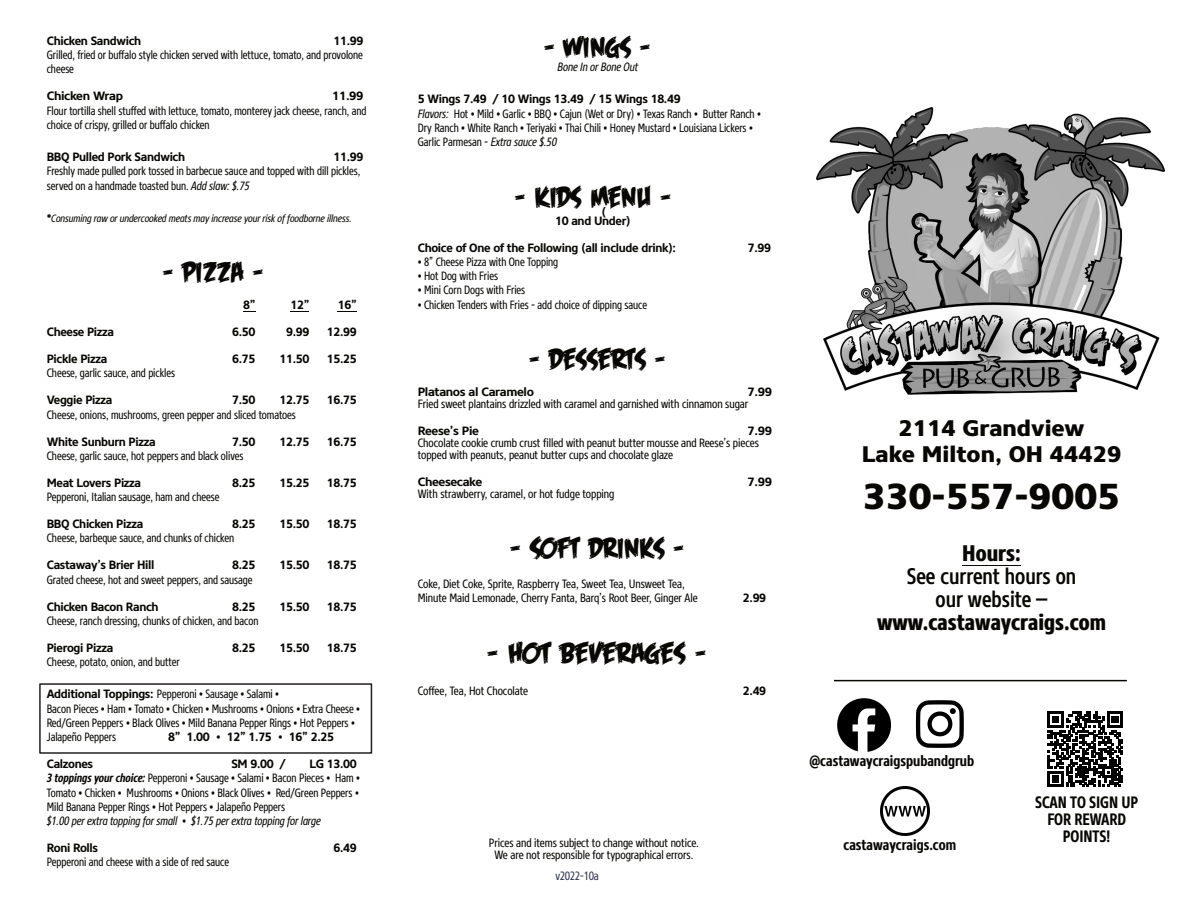
<style>
.page{position:relative;width:1188px;height:918px;background:#fff}
.page>*{position:absolute;margin:0;border:0;box-sizing:border-box;transform-origin:0 0}
.t1{font:800 36px "Core Sans N75";color:#080704}
.t2{font:30px "Feastof Flesh BB";letter-spacing:.03em;color:#080704;scale:.95 1}
.t3{font:30px "Feastof Flesh BB";letter-spacing:.03em;color:#080704}
.t4{font:800 22.5px/26.2px "Core Sans N75";color:#080704;text-align:center}
.t5{font:800 22.5px "Core Sans N77 Cn";color:#080704}
.t6{font:500 22.5px/23.1px "Core Sans N57 Cn";color:#080704;text-align:center}
.t7{font:700 16.5px/17.2px "Core Sans N67 Cn";letter-spacing:-.005em;color:#080704;text-align:center;scale:.95 1}
.t8{font:700 15px "Core Sans N67 Cn";color:#080704}
.t9{font:12px/14.2px "Core Sans N47 Cn";letter-spacing:-.005em;color:#080704;scale:.95 1}
.t10{font:700 12px/9px "Core Sans N65";letter-spacing:-.03em;color:#080704;scale:.95 1}
.t11{font:12px/12px "Core Sans N47 Cn";letter-spacing:-.005em;color:#080704}
.t12{font:italic 12px "Core Sans N47 Cn";letter-spacing:-.005em;color:#080704;scale:.95 1}
.t13{font:700 12px "Core Sans N65";letter-spacing:-.03em;color:#080704}
.t14{font:12px "Core Sans N47 Cn";letter-spacing:-.03em;color:#313951}
.t15{font:italic 10.5px "Core Sans N47 Cn";letter-spacing:-.005em;color:#080704}
.s1{font-style:italic}
.s2{font-family:"Core Sans N65";font-weight:700}
.s3{font-family:"Core Sans N67 Cn";font-weight:700;font-style:italic}
</style>
<div class="page">
<svg style="left:243px;top:311px;width:12px;height:1px"></svg>
<svg style="left:291px;top:311px;width:18px;height:1px"></svg>
<svg style="left:338px;top:311px;width:19px;height:1px"></svg>
<hr style="left:962px;top:565px;width:59px;height:1px;background:#080704">
<img style="left:837px;top:698px;width:54px;height:54px">
<img style="left:915px;top:700px;width:49px;height:48px">
<hr style="left:834px;top:680px;width:293px;height:1px;background:#080704">
<img style="left:881px;top:786px;width:49px;height:49px">
<div style="left:39px;top:683px;width:333px;height:71px;border:2px solid #231f20"></div>
<svg style="left:1048px;top:712px;width:75px;height:75px"></svg>
<img style="left:817px;top:108px;width:348px;height:287px">
<p class="t10" style="left:47px;top:37px;width:101px">Chicken Sandwich</p>
<p class="t10" style="left:334px;top:37px;width:33px">11.99</p>
<p class="t9" style="left:47px;top:49px;width:334px">Grilled, fried or buffalo style chicken served with lettuce, tomato, and provolone cheese</p>
<p class="t13" style="left:47px;top:92px;width:78px">Chicken Wrap</p>
<p class="t13" style="left:332px;top:92px;width:33px">11.99</p>
<p class="t9" style="left:47px;top:104px;width:338px">Flour tortilla shell stuffed with lettuce, tomato, monterey jack cheese, ranch, and choice of crispy, grilled or buffalo chicken</p>
<p class="t10" style="left:47px;top:153px;width:147px">BBQ Pulled Pork Sandwich</p>
<p class="t10" style="left:334px;top:153px;width:33px">11.99</p>
<p class="t9" style="left:47px;top:165px;width:332px">Freshly made pulled pork tossed in barbecue sauce and topped with dill pickles, served on a handmade toasted bun. <span class="s1">Add slaw: $.75</span></p>
<p class="t15" style="left:47px;top:214px;width:307px"><sup>*</sup>Consuming raw or undercooked meats may increase your risk of foodborne illness.</p>
<h2 class="t2" style="left:163px;top:256px;width:108px">- PIZZA -</h2>
<p class="t10" style="left:243px;top:301px;width:15px">8”</p>
<p class="t10" style="left:291px;top:301px;width:22px">12”</p>
<p class="t10" style="left:338px;top:301px;width:22px">16”</p>
<p class="t10" style="left:47px;top:328px;width:72px">Cheese Pizza</p>
<p class="t10" style="left:232px;top:328px;width:26px">6.50</p>
<p class="t10" style="left:286px;top:328px;width:26px">9.99</p>
<p class="t10" style="left:327px;top:328px;width:33px">12.99</p>
<p class="t10" style="left:47px;top:355px;width:65px">Pickle Pizza</p>
<p class="t10" style="left:232px;top:355px;width:26px">6.75</p>
<p class="t10" style="left:280px;top:355px;width:33px">11.50</p>
<p class="t10" style="left:327px;top:355px;width:33px">15.25</p>
<p class="t9" style="left:47px;top:367px;width:137px">Cheese, garlic sauce, and pickles</p>
<p class="t10" style="left:47px;top:397px;width:70px">Veggie Pizza</p>
<p class="t10" style="left:232px;top:397px;width:26px">7.50</p>
<p class="t10" style="left:280px;top:397px;width:33px">12.75</p>
<p class="t10" style="left:327px;top:397px;width:33px">16.75</p>
<p class="t9" style="left:47px;top:408px;width:264px">Cheese, onions, mushrooms, green pepper and sliced tomatoes</p>
<p class="t10" style="left:47px;top:438px;width:116px">White Sunburn Pizza</p>
<p class="t10" style="left:232px;top:438px;width:26px">7.50</p>
<p class="t10" style="left:280px;top:438px;width:33px">12.75</p>
<p class="t10" style="left:327px;top:438px;width:33px">16.75</p>
<p class="t9" style="left:47px;top:449px;width:209px">Cheese, garlic sauce, hot peppers and black olives</p>
<p class="t10" style="left:47px;top:479px;width:101px">Meat Lovers Pizza</p>
<p class="t10" style="left:232px;top:479px;width:26px">8.25</p>
<p class="t10" style="left:280px;top:479px;width:33px">15.25</p>
<p class="t10" style="left:327px;top:479px;width:33px">18.75</p>
<p class="t9" style="left:47px;top:491px;width:183px">Pepperoni, Italian sausage, ham and cheese</p>
<p class="t10" style="left:47px;top:520px;width:103px">BBQ Chicken Pizza</p>
<p class="t10" style="left:232px;top:520px;width:26px">8.25</p>
<p class="t10" style="left:280px;top:520px;width:33px">15.50</p>
<p class="t10" style="left:327px;top:520px;width:33px">18.75</p>
<p class="t9" style="left:47px;top:532px;width:199px">Cheese, barbeque sauce, and chunks of chicken</p>
<p class="t10" style="left:47px;top:562px;width:115px">Castaway’s Brier Hill</p>
<p class="t10" style="left:232px;top:562px;width:26px">8.25</p>
<p class="t10" style="left:280px;top:562px;width:33px">15.50</p>
<p class="t10" style="left:327px;top:562px;width:33px">18.75</p>
<p class="t9" style="left:47px;top:573px;width:218px">Grated cheese, hot and sweet peppers, and sausage</p>
<p class="t10" style="left:47px;top:603px;width:119px">Chicken Bacon Ranch</p>
<p class="t10" style="left:232px;top:603px;width:26px">8.25</p>
<p class="t10" style="left:280px;top:603px;width:33px">15.50</p>
<p class="t10" style="left:327px;top:603px;width:33px">18.75</p>
<p class="t9" style="left:47px;top:614px;width:224px">Cheese, ranch dressing, chunks of chicken, and bacon</p>
<p class="t10" style="left:47px;top:644px;width:71px">Pierogi Pizza</p>
<p class="t10" style="left:232px;top:644px;width:26px">8.25</p>
<p class="t10" style="left:280px;top:644px;width:33px">15.50</p>
<p class="t10" style="left:327px;top:644px;width:33px">18.75</p>
<p class="t9" style="left:47px;top:656px;width:141px">Cheese, potato, onion, and butter</p>
<p class="t9" style="left:47px;top:688px;width:331px"><span class="s2">Additional Toppings:</span> Pepperoni • Sausage • Salami •<br>Bacon Pieces • Ham • Tomato • Chicken • Mushrooms • Onions • Extra Cheese • Red/Green Peppers • Black Olives • Mild Banana Pepper Rings • Hot Peppers • Jalapeño Peppers</p>
<p class="t10" style="left:168px;top:733px;width:176px">8” 1.00 • 12” 1.75 • 16” 2.25</p>
<p class="t10" style="left:47px;top:760px;width:50px">Calzones</p>
<p class="t10" style="left:231px;top:760px;width:59px">SM 9.00 /</p>
<p class="t10" style="left:310px;top:760px;width:51px">LG 13.00</p>
<p class="t9" style="left:47px;top:772px;width:331px;text-align:justify"><span class="s3">3 toppings your choice:</span> Pepperoni • Sausage • Salami • Bacon Pieces • Ham • Tomato • Chicken • Mushrooms • Onions • Black Olives • Red/Green Peppers • Mild Banana Pepper Rings • Hot Peppers • Jalapeño Peppers</p>
<p class="t12" style="left:47px;top:816px;width:290px">$1.00 per extra topping for small • $1.75 per extra topping for large</p>
<p class="t10" style="left:47px;top:844px;width:56px">Roni Rolls</p>
<p class="t10" style="left:333px;top:844px;width:26px">6.49</p>
<p class="t9" style="left:47px;top:856px;width:194px">Pepperoni and cheese with a side of red sauce</p>
<h2 class="t2" style="left:544px;top:31px;width:114px">- WINGS -</h2>
<p class="t12" style="left:558px;top:62px;width:86px">Bone In or Bone Out</p>
<p class="t10" style="left:418px;top:96px;width:278px">5 Wings 7.49 / 10 Wings 13.49 / 15 Wings 18.49</p>
<p class="t9" style="left:418px;top:107px;width:363px"><span class="s1">Flavors:</span> Hot • Mild • Garlic • BBQ • Cajun (Wet or Dry) • Texas Ranch • Butter Ranch •<br>Dry Ranch • White Ranch • Teriyaki • Thai Chili • Honey Mustard • Louisiana Lickers •<br>Garlic Parmesan - <span class="s1">Extra sauce $.50</span></p>
<h2 class="t2" style="left:515px;top:181px;width:166px">- KIDS MENU -</h2>
<p class="t10" style="left:555px;top:208px;width:81px;text-indent:46px">(<br>10 and Under)</p>
<p class="t10" style="left:418px;top:244px;width:273px">Choice of One of the Following (all include drink):</p>
<p class="t10" style="left:748px;top:244px;width:26px">7.99</p>
<p class="t9" style="left:418px;top:255px;width:149px">• 8” Cheese Pizza with One Topping</p>
<p class="t9" style="left:418px;top:270px;width:86px">• Hot Dog with Fries</p>
<p class="t9" style="left:418px;top:284px;width:115px">• Mini Corn Dogs with Fries</p>
<p class="t9" style="left:418px;top:298px;width:243px">• Chicken Tenders with Fries - add choice of dipping sauce</p>
<h2 class="t2" style="left:529px;top:343px;width:145px">- DESSERTS -</h2>
<p class="t13" style="left:418px;top:387px;width:118px">Platanos al Caramelo</p>
<p class="t13" style="left:747px;top:387px;width:26px">7.99</p>
<p class="t11" style="left:418px;top:399px;width:332px">Fried sweet plantains drizzled with caramel and garnished with cinnamon sugar</p>
<p class="t13" style="left:418px;top:426px;width:63px">Reese’s Pie</p>
<p class="t13" style="left:747px;top:426px;width:26px">7.99</p>
<p class="t11" style="left:418px;top:438px;width:343px">Chocolate cookie crumb crust filled with peanut butter mousse and Reese’s pieces topped with peanuts, peanut butter cups and chocolate glaze</p>
<p class="t13" style="left:418px;top:477px;width:66px">Cheesecake</p>
<p class="t13" style="left:747px;top:477px;width:26px">7.99</p>
<p class="t11" style="left:418px;top:489px;width:198px">With strawberry, caramel, or hot fudge topping</p>
<h2 class="t2" style="left:510px;top:532px;width:185px">- SOFT DRINKS -</h2>
<p class="t11" style="left:418px;top:578px;width:281px;line-height:14.2px">Coke, Diet Coke, Sprite, Raspberry Tea, Sweet Tea, Unsweet Tea,<br>Minute Maid Lemonade, Cherry Fanta, Barq’s Root Beer, Ginger Ale</p>
<p class="t10" style="left:743px;top:595px;width:26px">2.99</p>
<h2 class="t3" style="left:487px;top:637px;width:220px">- HOT BEVERAGES -</h2>
<p class="t11" style="left:418px;top:686px;width:112px">Coffee, Tea, Hot Chocolate</p>
<p class="t10" style="left:743px;top:687px;width:26px">2.49</p>
<p class="t11" style="left:489px;top:838px;width:212px;text-align:center">Prices and items subject to change without notice.<br>We are not responsible for typographical errors.</p>
<p class="t14" style="left:555px;top:871px;width:45px">v2022-10a</p>
<h3 class="t4" style="left:862px;top:417px;width:261px">2114 Grandview<br>Lake Milton, OH 44429</h3>
<h1 class="t1" style="left:863px;top:482px;width:259px">330-557-9005</h1>
<h3 class="t5" style="left:962px;top:545px;width:60px">Hours:</h3>
<h3 class="t6" style="left:907px;top:567px;width:171px">See current hours on our website –</h3>
<h3 class="t5" style="left:877px;top:614px;width:231px">www.castawaycraigs.com</h3>
<p class="t8" style="left:809px;top:756px;width:166px">@castawaycraigspubandgrub</p>
<p class="t8" style="left:844px;top:839px;width:114px">castawaycraigs.com</p>
<h3 class="t7" style="left:1035px;top:795px;width:110px">SCAN TO SIGN UP<br>FOR REWARD<br>POINTS!</h3>
</div>
